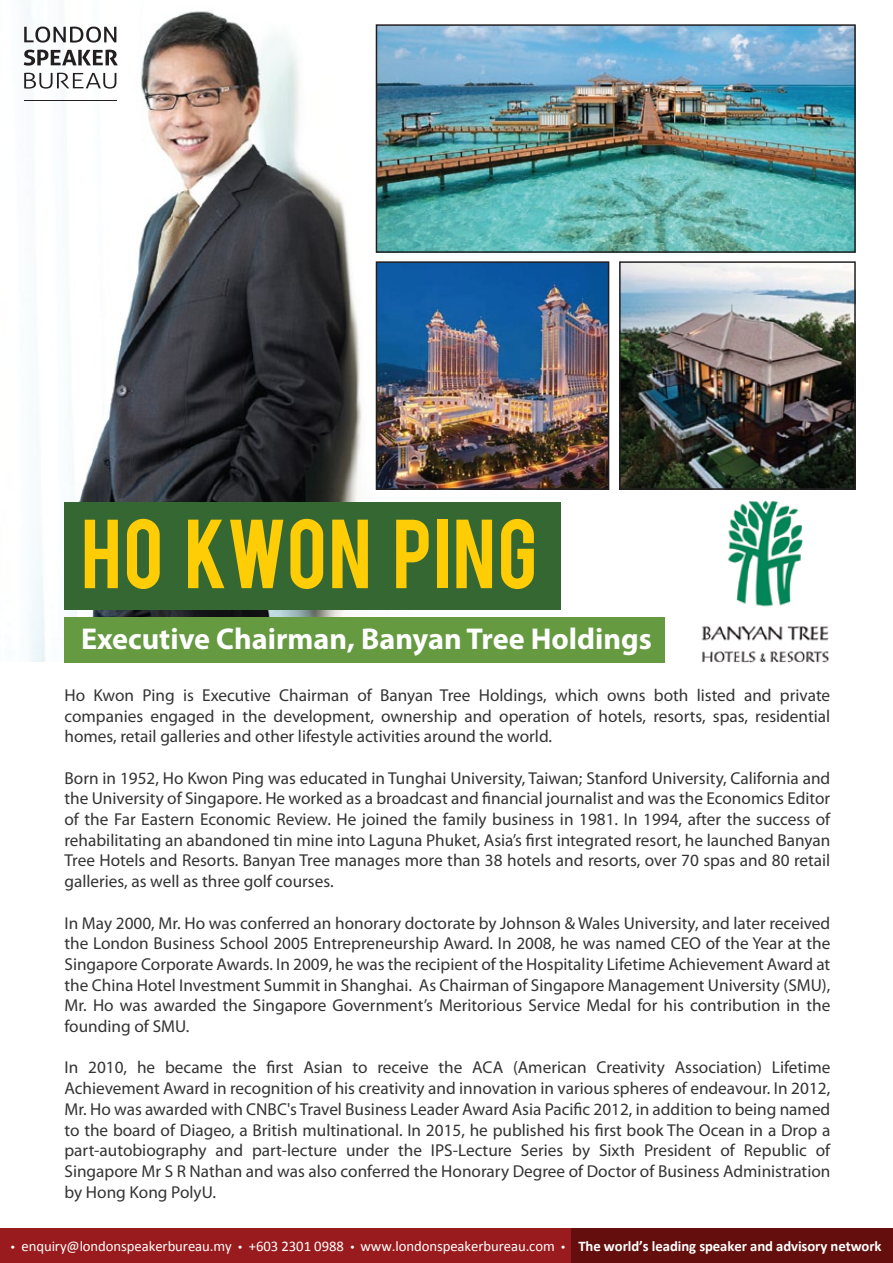
<style>
.page{position:relative;width:893px;height:1263px;background:#fff}
.page>*{position:absolute;margin:0;border:0;box-sizing:border-box;transform-origin:0 0}
.t1{font:76.95px "Bebas";letter-spacing:.025em;color:#ffcd05}
.t2{font:700 30.15px "Myriad Pro";color:#fff}
.t3{font:17.25px/20.7px "Myriad Pro";color:#333;text-align:justify}
.t4{font:14.7px "Calibri";letter-spacing:-.005em;color:#fff}
.s1{font-family:"Myriad Pro"}
.s2{font-weight:700}
</style>
<div class="page">
<img style="left:23px;top:0;width:402px;height:662px">
<div style="left:0;top:1228px;width:578px;height:35px;background:#991b1e"></div>
<div style="left:571px;top:1228px;width:322px;height:35px;background:#640e0e"></div>
<div style="left:64px;top:502px;width:497px;height:107px;background:#356732"></div>
<div style="left:64px;top:617px;width:600px;height:46px;background:#669a41"></div>
<svg style="left:24px;top:27px;width:92px;height:16px"></svg>
<svg style="left:24px;top:50px;width:94px;height:16px"></svg>
<svg style="left:24px;top:73px;width:92px;height:16px"></svg>
<hr style="left:24px;top:100px;width:93px;height:1px;background:#231f20">
<img style="left:379px;top:264px;width:227px;height:223px">
<div style="left:376px;top:261px;width:233px;height:229px;border:2px solid #231f20"></div>
<img style="left:622px;top:264px;width:231px;height:223px">
<div style="left:619px;top:261px;width:237px;height:229px;border:2px solid #231f20"></div>
<img style="left:379px;top:27px;width:474px;height:223px">
<div style="left:376px;top:24px;width:480px;height:229px;border:2px solid #231f20"></div>
<img style="left:701px;top:500px;width:128px;height:163px">
<h1 class="t1" style="left:81px;top:498px;width:458px">HO KWON PING</h1>
<h2 class="t2" style="left:81px;top:619px;width:572px">Executive Chairman, Banyan Tree Holdings</h2>
<p class="t3" style="left:64px;top:684px;width:767px">Ho Kwon Ping is Executive Chairman of Banyan Tree Holdings, which owns both listed and private companies engaged in the development, ownership and operation of hotels, resorts, spas, residential homes, retail galleries and other lifestyle activities around the world.</p>
<p class="t3" style="left:64px;top:767px;width:767px">Born in 1952, Ho Kwon Ping was educated in Tunghai University, Taiwan; Stanford University, California and the University of Singapore. He worked as a broadcast and financial journalist and was the Economics Editor of the Far Eastern Economic Review. He joined the family business in 1981. In 1994, after the success of rehabilitating an abandoned tin mine into Laguna Phuket, Asia’s first integrated resort, he launched Banyan Tree Hotels and Resorts. Banyan Tree manages more than 38 hotels and resorts, over 70 spas and 80 retail galleries, as well as three golf courses.</p>
<p class="t3" style="left:64px;top:912px;width:767px">In May 2000, Mr. Ho was conferred an honorary doctorate by Johnson &amp; Wales University, and later received the London Business School 2005 Entrepreneurship Award. In 2008, he was named CEO of the Year at the Singapore Corporate Awards. In 2009, he was the recipient of the Hospitality Lifetime Achievement Award at the China Hotel Investment Summit in Shanghai. As Chairman of Singapore Management University (SMU), Mr. Ho was awarded the Singapore Government’s Meritorious Service Medal for his contribution in the founding of SMU.</p>
<p class="t3" style="left:64px;top:1057px;width:767px">In 2010, he became the first Asian to receive the ACA (American Creativity Association) Lifetime Achievement Award in recognition of his creativity and innovation in various spheres of endeavour. In 2012, Mr. Ho was awarded with CNBC's Travel Business Leader Award Asia Pacific 2012, in addition to being named to the board of Diageo, a British multinational. In 2015, he published his first book The Ocean in a Drop a part-autobiography and part-lecture under the IPS-Lecture Series by Sixth President of Republic of Singapore Mr S R Nathan and was also conferred the Honorary Degree of Doctor of Business Administration by Hong Kong PolyU.</p>
<p class="t4" style="left:11px;top:1236px;width:872px"><span class="s1">•</span> enquiry@londonspeakerbureau.my <span class="s1">•</span> +603 2301 0988 <span class="s1">•</span> www.londonspeakerbureau.com <span class="s1">•</span> <span class="s2">The world’s leading speaker and advisory network</span></p>
</div>
